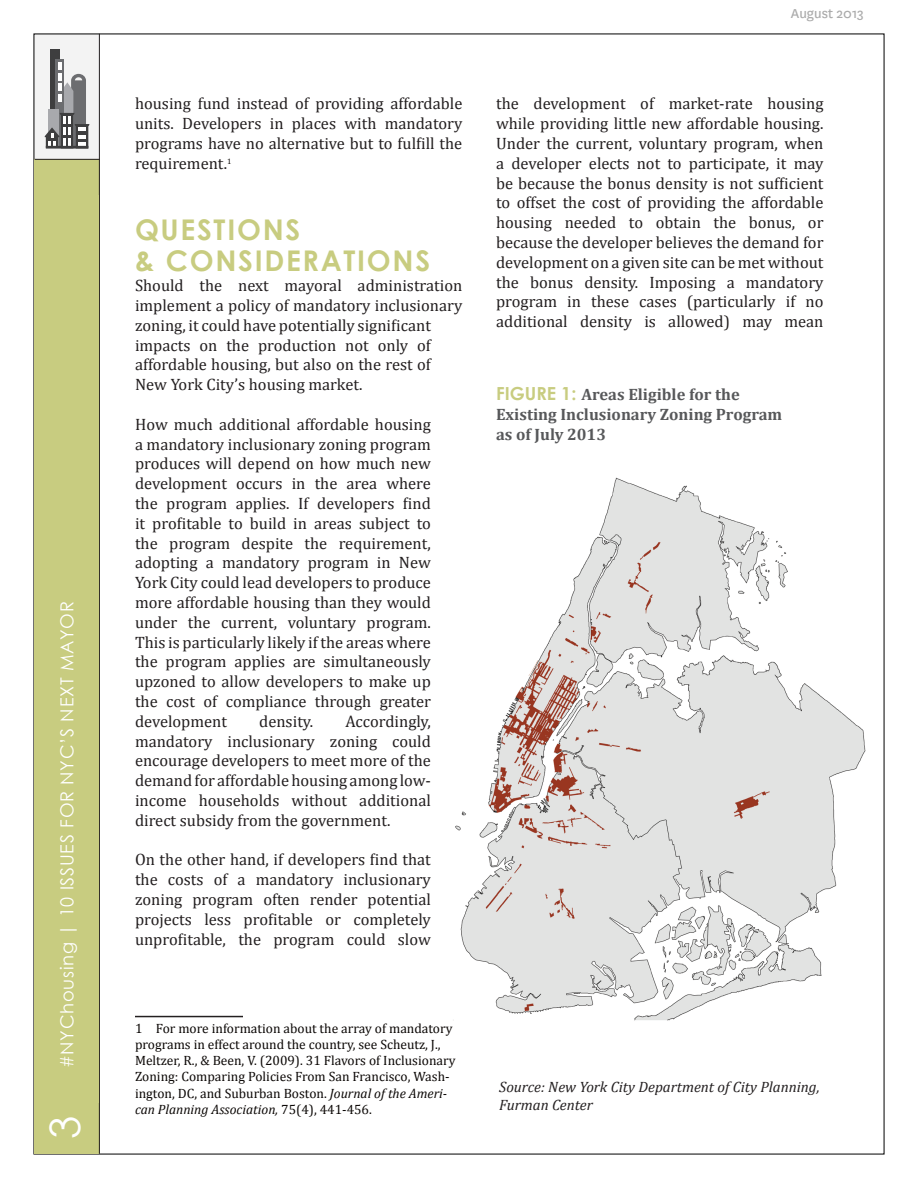
<style>
.page{position:relative;width:918px;height:1188px;background:#fff}
.page>*{position:absolute;margin:0;border:0;box-sizing:border-box;transform-origin:0 0}
.t1{font:42px "Century Gothic";color:#fff}
.t2{font:700 28.5px "Century Gothic";letter-spacing:.06em;color:#c8cc80}
.t3{font:18px "Century Gothic";letter-spacing:.04em;color:#fff}
.t4{font:16.5px/19.8px "Cambria";color:#231f20;text-align:justify}
.t5{font:700 16.5px/19.8px "Cambria";color:#57585a}
.t6{font:15.6px "Century Gothic";letter-spacing:.235em;color:#3e3e3f}
.t7{font:15.6px "Century Gothic";letter-spacing:.27em;color:#3e3e3f}
.t8{font:italic 15px/18px "Cambria";color:#231f20}
.t9{font:15px "National";color:#ababab}
.t10{font:13.5px/16.2px "Cambria";color:#0c0806}
.t11{font:9.9px "Century Gothic";letter-spacing:.245em;color:#3e3e3f}
.t12{font:9.9px "Century Gothic";letter-spacing:.225em;color:#3e3e3f}
.t13{font:6.9px "Century Gothic";letter-spacing:.125em;color:#3e3e3f}
.t14{font:6.9px "Century Gothic";letter-spacing:.145em;color:#3e3e3f}
.s1{font-style:italic}
.s2{font-family:"Century Gothic";font-size:18px;color:#c8cc80}
</style>
<div class="page">
<div style="left:34px;top:159px;width:65px;height:995px;background:#c8cc80"></div>
<div style="left:34px;top:34px;width:65px;height:125px;background:#f3f3f3"></div>
<hr style="left:99px;top:34px;width:1px;height:1120px;background:#231f20">
<hr style="left:35px;top:159px;width:65px;height:1px;background:#231f20">
<img style="left:453px;top:477px;width:413px;height:544px">
<hr style="left:135px;top:1016px;width:108px;height:1px;background:#231f20">
<div style="left:51px;top:49px;width:9px;height:98px;background:#3e3e3f"></div>
<div style="left:55px;top:59px;width:9px;height:88px;background:#6c6d70"></div>
<svg style="left:45px;top:62px;width:44px;height:86px"></svg>
<hr style="left:46px;top:146px;width:42px;height:3px;background:#3e3e3f">
<p class="t3" style="left:54px;top:1068px;width:469px;rotate:-90deg">#NYChousing | 10 ISSUES FOR NYC’S NEXT MAYOR</p>
<h1 class="t1" style="left:36px;top:1139px;width:25px;rotate:-90deg">3</h1>
<p class="t4" style="left:135px;top:94px;width:329px">housing fund instead of providing affordable units. Developers in places with mandatory programs have no alternative but to fulfill the requirement.<sup>1</sup></p>
<p class="t12" style="left:108px;top:99px;width:230px">FOR REAL ESTATE &amp; URBAN POLICY</p>
<p class="t6" style="left:107px;top:116px;width:231px">NEW YORK UNIVERSITY</p>
<p class="t13" style="left:108px;top:141px;width:229px">SCHOOL OF LAW • WAGNER SCHOOL OF PUBLIC SERVICE</p>
<p class="t2" style="left:135px;top:208px;width:167px">QUESTIONS</p>
<p class="t2" style="left:135px;top:239px;width:297px">&amp; CONSIDERATIONS</p>
<p class="t4" style="left:135px;top:276px;width:329px;text-align:left">Should the next mayoral administration implement a policy of mandatory inclusionary zoning, it could have potentially significant impacts on the production not only of affordable housing, but also on the rest of New York City’s housing market.</p>
<p class="t4" style="left:135px;top:414px;width:297px">How much additional affordable housing a mandatory inclusionary zoning program produces will depend on how much new development occurs in the area where the program applies. If developers find it profitable to build in areas subject to the program despite the requirement, adopting a mandatory program in New York City could lead developers to produce more affordable housing than they would under the current, voluntary program.<br>This is particularly likely if the areas where the program applies are simultaneously upzoned to allow developers to make up the cost of compliance through greater development</p>
<p class="t4" style="left:135px;top:711px;width:297px;text-indent:210px">Accordingly, mandatory inclusionary zoning could encourage developers to meet more of the demand for affordable housing among low&shy;income households without additional direct subsidy from the government.</p>
<p class="t4" style="left:135px;top:850px;width:297px">On the other hand, if developers find that the costs of a mandatory inclusionary zoning program often render potential projects less profitable or completely unprofitable, the program could slow</p>
<p class="t4" style="left:259px;top:711px;width:55px">density.</p>
<p class="t10" style="left:135px;top:1020px;width:322px">1 For more information about the array of mandatory programs in effect around the country, see Scheutz, J., Meltzer, R., &amp; Been, V. (2009). 31 Flavors of Inclusionary Zoning: Comparing Policies From San Francisco, Wash&shy;ington, DC, and Suburban Boston. <span class="s1">Journal of the Ameri&shy;can Planning Association,</span> 75(4), 441-456.</p>
<p class="t9" style="left:791px;top:4px;width:75px">August 2013</p>
<p class="t4" style="left:496px;top:94px;width:329px">the development of market-rate housing while providing little new affordable housing.<br>Under the current, voluntary program, when a developer elects not to participate, it may be because the bonus density is not sufficient to offset the cost of providing the affordable housing needed to obtain the bonus, or because the developer believes the demand for development on a given site can be met without the bonus density. Imposing a mandatory program in these cases (particularly if no additional density is allowed) may mean</p>
<p class="t11" style="left:492px;top:99px;width:240px">FOR AFFORDABLE HOUSING POLICY</p>
<p class="t7" style="left:493px;top:116px;width:241px">NEW YORK UNIVERSITY</p>
<p class="t14" style="left:493px;top:141px;width:240px">SCHOOL OF LAW • WAGNER SCHOOL OF PUBLIC SERVICE</p>
<p class="t5" style="left:496px;top:384px;width:288px"><span class="s2">FIGURE 1:</span> Areas Eligible for the<br>Existing Inclusionary Zoning Program</p>
<p class="t5" style="left:496px;top:424px;width:112px">as of July 2013</p>
<p class="t8" style="left:499px;top:1077px;width:322px">Source: New York City Department of City Planning,<br>Furman Center</p>
</div>
